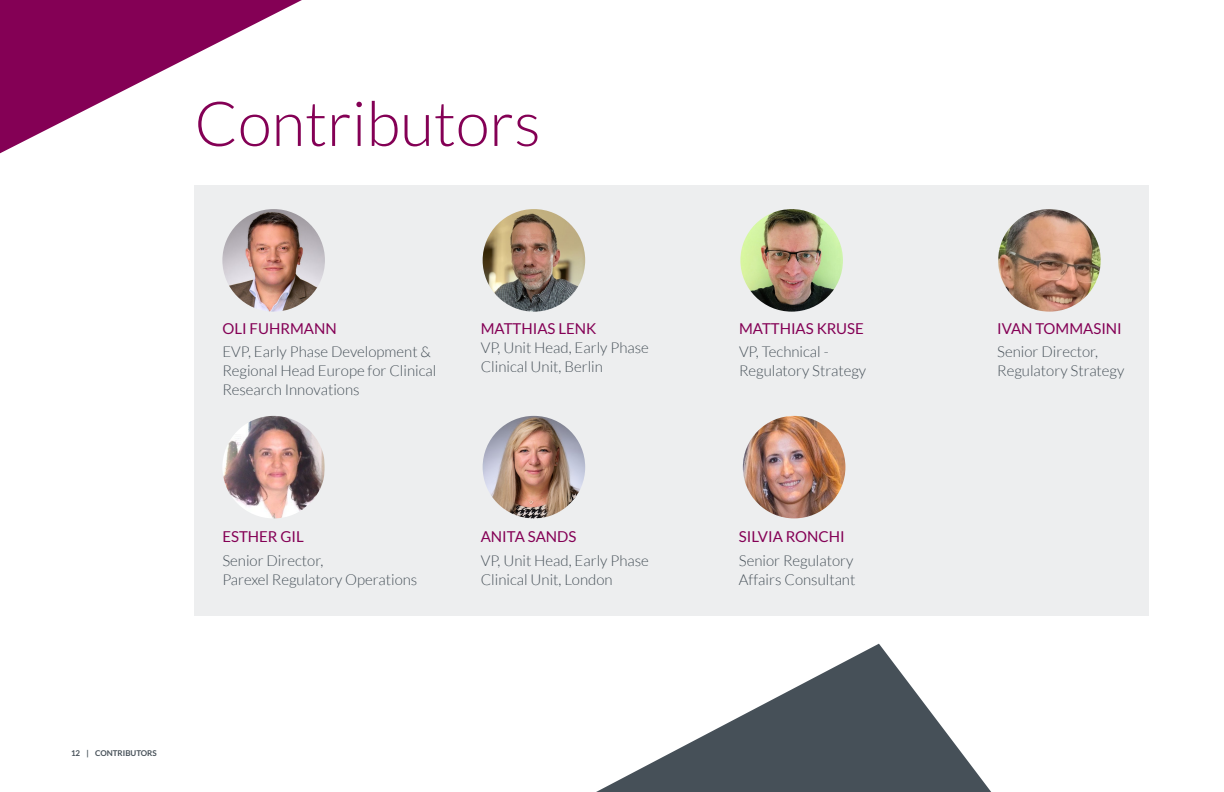
<style>
.page{position:relative;width:1224px;height:792px;background:#fff}
.page>*{position:absolute;margin:0;border:0;box-sizing:border-box;transform-origin:0 0}
.t1{font:300 62px "Lato";color:#840055}
.t2{font:300 15px/19px "Lato";color:#465058}
.t3{font:15px "Lato";color:#840055}
.t4{font:700 8px "Lato";color:#465058}
</style>
<div class="page">
<div style="left:194px;top:186px;width:955px;height:430px;background:#edeeef"></div>
<img style="left:222px;top:209px;width:103px;height:103px;border-radius:51px">
<img style="left:998px;top:209px;width:103px;height:103px;border-radius:51px">
<img style="left:743px;top:416px;width:102px;height:102px;border-radius:51px">
<img style="left:483px;top:209px;width:102px;height:103px;border-radius:51px">
<img style="left:222px;top:416px;width:103px;height:102px;border-radius:51px">
<img style="left:740px;top:209px;width:103px;height:103px;border-radius:51px">
<img style="left:483px;top:416px;width:102px;height:102px;border-radius:51px">
<svg style="left:596px;top:644px;width:395px;height:148px"></svg>
<svg style="left:0;top:0;width:302px;height:154px"></svg>
<h1 class="t1" style="left:194px;top:90px;width:348px">Contributors</h1>
<p class="t4" style="left:71px;top:749px;width:87px">12 | CONTRIBUTORS</p>
<p class="t3" style="left:222px;top:320px;width:116px">OLI FUHRMANN</p>
<p class="t2" style="left:222px;top:343px;width:216px">EVP, Early Phase Development &amp;<br>Regional Head Europe for Clinical<br>Research Innovations</p>
<p class="t3" style="left:481px;top:320px;width:117px">MATTHIAS LENK</p>
<p class="t2" style="left:481px;top:338px;width:170px">VP, Unit Head, Early Phase<br>Clinical Unit, Berlin</p>
<p class="t3" style="left:222px;top:528px;width:83px">ESTHER GIL</p>
<p class="t2" style="left:222px;top:551px;width:196px">Senior Director,<br>Parexel Regulatory Operations</p>
<p class="t3" style="left:481px;top:528px;width:97px">ANITA SANDS</p>
<p class="t2" style="left:481px;top:551px;width:170px">VP, Unit Head, Early Phase<br>Clinical Unit, London</p>
<p class="t3" style="left:739px;top:320px;width:126px">MATTHIAS KRUSE</p>
<p class="t2" style="left:739px;top:343px;width:129px">VP, Technical -<br>Regulatory Strategy</p>
<p class="t3" style="left:739px;top:528px;width:107px">SILVIA RONCHI</p>
<p class="t2" style="left:739px;top:551px;width:118px">Senior Regulatory<br>Affairs Consultant</p>
<p class="t3" style="left:997px;top:320px;width:126px">IVAN TOMMASINI</p>
<p class="t2" style="left:997px;top:343px;width:129px">Senior Director,<br>Regulatory Strategy</p>
</div>
